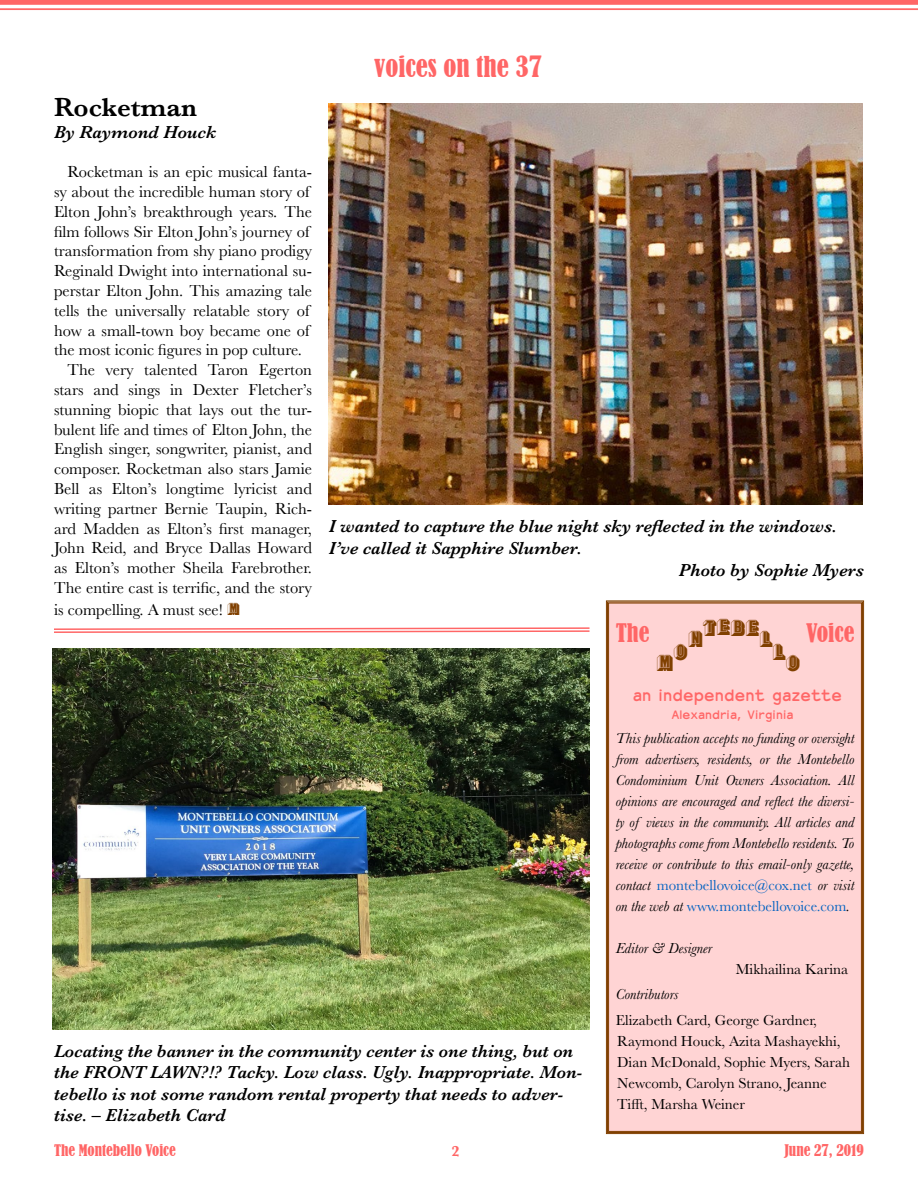
<style>
.page{position:relative;width:918px;height:1188px;background:#fff}
.page>*{position:absolute;margin:0;border:0;box-sizing:border-box;transform-origin:0 0}
.t1{font:condensed 27px "Bernard";color:#f66}
.t2{font:600 27px "Baskerville";color:#000}
.t3{font:24px "Buxom D";color:#804000}
.t4{font:condensed 24px "Bernard";color:#f66}
.t5{font:italic 600 18px/21.6px "Baskerville";color:#000}
.t6{font:18px "Abolon";color:#f66}
.t7{font:16.5px "Baskerville";color:#000}
.t8{font:italic 15px/21px "Baskerville";color:#000;text-align:justify}
.t9{font:15px/21px "Baskerville";color:#000}
.t10{font:condensed 15px "Bernard";color:#f66}
.t11{font:700 15px "Baskerville";color:#f66}
.t12{font:13.5px "Abolon";color:#f66}
.s1{font-family:"Buxom D";font-size:18px;color:#804000}
.s2{font-style:normal;color:#0563c1}
</style>
<div class="page">
<div style="left:0;top:0;width:918px;height:5px;background:#f66"></div>
<hr style="left:0;top:8px;width:918px;height:2px;background:#f66">
<div style="left:606px;top:600px;width:258px;height:534px;background:#ffd4d4"></div>
<div style="left:608px;top:603px;width:254px;height:529px;border:1px solid #804000"></div>
<img style="left:329px;top:104px;width:534px;height:400px">
<img style="left:52px;top:649px;width:538px;height:381px">
<svg style="left:54px;top:627px;width:536px;height:6px"></svg>
<h1 class="t2" style="left:54px;top:88px;width:145px">Rocketman</h1>
<p class="t5" style="left:54px;top:121px;width:164px">By Raymond Houck</p>
<p class="t7" style="left:68px;top:161px;width:246px">Rocketman is an epic musical fanta-</p>
<p class="t7" style="left:54px;top:181px;width:257px">sy about the incredible human story of</p>
<p class="t7" style="left:54px;top:201px;width:260px">Elton John’s breakthrough years. The</p>
<p class="t7" style="left:54px;top:221px;width:257px">film follows Sir Elton John’s journey of</p>
<p class="t7" style="left:54px;top:241px;width:260px">transformation from shy piano prodigy</p>
<p class="t7" style="left:54px;top:260px;width:260px">Reginald Dwight into international su-</p>
<p class="t7" style="left:54px;top:280px;width:260px">perstar Elton John. This amazing tale</p>
<p class="t7" style="left:54px;top:300px;width:257px">tells the universally relatable story of</p>
<p class="t7" style="left:54px;top:320px;width:257px">how a small-town boy became one of</p>
<p class="t7" style="left:54px;top:340px;width:250px">the most iconic figures in pop culture.</p>
<p class="t7" style="left:67px;top:359px;width:246px">The very talented Taron Egerton</p>
<p class="t7" style="left:54px;top:379px;width:259px">stars and sings in Dexter Fletcher’s</p>
<p class="t7" style="left:54px;top:399px;width:260px">stunning biopic that lays out the tur-</p>
<p class="t7" style="left:54px;top:419px;width:260px">bulent life and times of Elton John, the</p>
<p class="t7" style="left:54px;top:439px;width:260px">English singer, songwriter, pianist, and</p>
<p class="t7" style="left:54px;top:458px;width:260px">composer. Rocketman also stars Jamie</p>
<p class="t7" style="left:54px;top:478px;width:259px">Bell as Elton’s longtime lyricist and</p>
<p class="t7" style="left:54px;top:498px;width:260px">writing partner Bernie Taupin, Rich-</p>
<p class="t7" style="left:54px;top:518px;width:260px">ard Madden as Elton’s first manager,</p>
<p class="t7" style="left:54px;top:538px;width:260px">John Reid, and Bryce Dallas Howard</p>
<p class="t7" style="left:54px;top:557px;width:259px">as Elton’s mother Sheila Farebrother.</p>
<p class="t7" style="left:54px;top:577px;width:259px">The entire cast is terrific, and the story</p>
<p class="t7" style="left:54px;top:599px;width:187px">is compelling. A must see! <span class="s1">M</span></p>
<h1 class="t1" style="left:374px;top:51px;width:169px">voices on the 37</h1>
<p class="t5" style="left:329px;top:516px;width:510px">I wanted to capture the blue night sky reflected in the windows.</p>
<p class="t5" style="left:329px;top:538px;width:255px">I’ve called it Sapphire Slumber.</p>
<p class="t5" style="left:679px;top:559px;width:187px">Photo by Sophie Myers</p>
<h2 class="t4" style="left:616px;top:619px;width:35px">The</h2>
<h2 class="t3" style="left:688px;top:616px;width:86px">NTEBEL</h2>
<h2 class="t4" style="left:806px;top:619px;width:50px">Voice</h2>
<h2 class="t3" style="left:657px;top:645px;width:33px">MO</h2>
<h2 class="t3" style="left:773px;top:645px;width:29px">LO</h2>
<p class="t5" style="left:54px;top:1040px;width:530px">Locating the banner in the community center is one thing, but on the FRONT LAWN?!? Tacky. Low class. Ugly. Inappropriate. Mon&shy;tebello is not some random rental property that needs to adver&shy;tise. – Elizabeth Card</p>
<p class="t6" style="left:633px;top:685px;width:211px">an independent gazette</p>
<p class="t12" style="left:671px;top:707px;width:124px">Alexandria, Virginia</p>
<p class="t8" style="left:616px;top:728px;width:240px">This publication accepts no funding or oversight from advertisers, residents, or the Montebello Condominium Unit Owners Association. All opinions are encouraged and reflect the diversi&shy;ty of views in the community. All articles and photographs come from Montebello residents. To receive or contribute to this email-only gazette, contact <span class="s2">montebellovoice@cox.net</span> or visit on the web at <span class="s2">www.montebellovoice.com</span>.</p>
<p class="t8" style="left:616px;top:938px;width:98px">Editor &amp; Designer</p>
<p class="t9" style="left:736px;top:959px;width:114px">Mikhailina Karina</p>
<p class="t8" style="left:616px;top:984px;width:64px">Contributors</p>
<p class="t9" style="left:616px;top:1010px;width:236px">Elizabeth Card, George Gardner,<br>Raymond Houck, Azita Mashayekhi,<br>Dian McDonald, Sophie Myers, Sarah<br>Newcomb, Carolyn Strano, Jeanne<br>Tifft, Marsha Weiner</p>
<p class="t10" style="left:54px;top:1141px;width:123px">The Montebello Voice</p>
<p class="t11" style="left:452px;top:1140px;width:10px">2</p>
<p class="t10" style="left:784px;top:1141px;width:81px">June 27, 2019</p>
</div>
